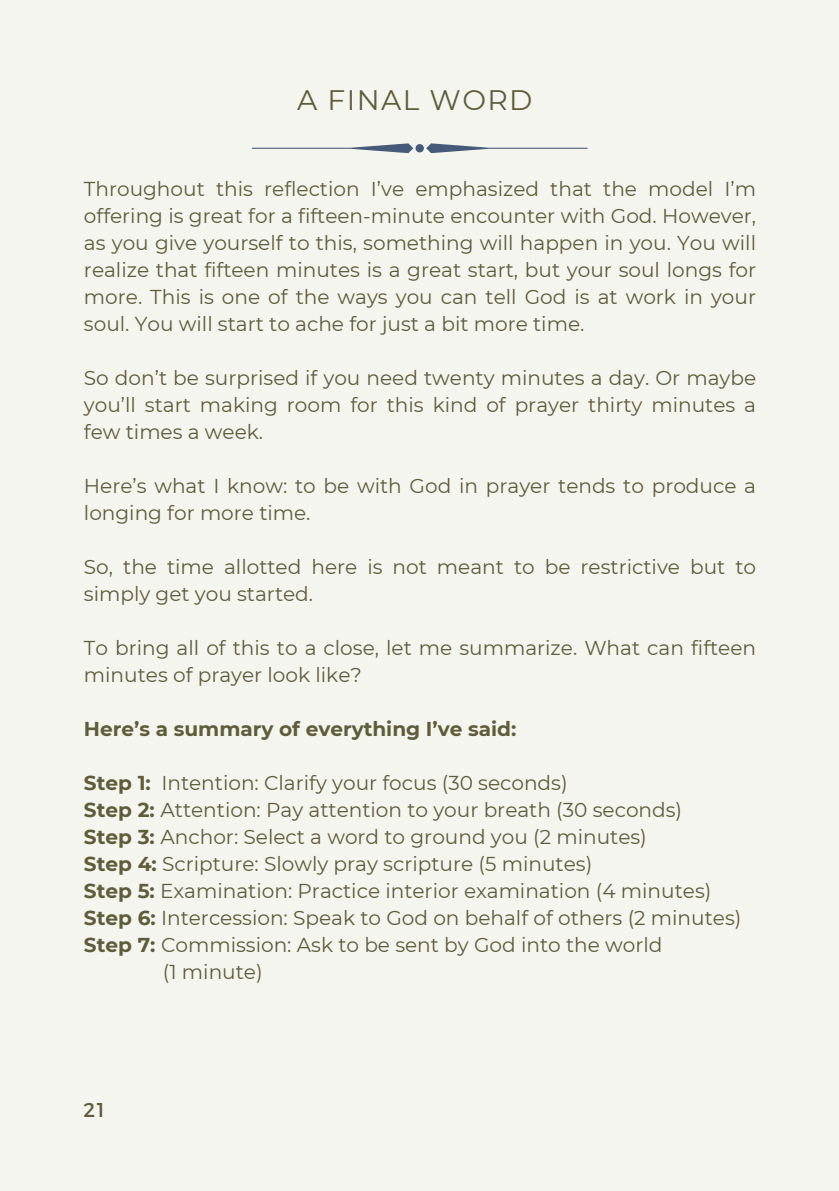
<style>
.page{position:relative;width:839px;height:1191px;background:#fff}
.page>*{position:absolute;margin:0;border:0;box-sizing:border-box;transform-origin:0 0}
.t1{font:28.2px "Montserrat";letter-spacing:.05em;color:#5f5c39}
.t2{font:20px/27px "Montserrat";color:#5f5c39}
.t3{font:700 20px "Montserrat";color:#5f5c39}
.s1{font-weight:700}
</style>
<div class="page">
<div style="left:0;top:0;width:838px;height:1191px;background:#f5f5ef"></div>
<svg style="left:252px;top:143px;width:335px;height:10px"></svg>
<p class="t1" style="left:297px;top:83px;width:237px">A FINAL WORD</p>
<p class="t2" style="left:84px;top:176px;width:673px;text-align:justify">Throughout this reflection I’ve emphasized that the model I’m offering is great for a fifteen-minute encounter with God. However, as you give yourself to this, something will happen in you. You will realize that fifteen minutes is a great start, but your soul longs for more. This is one of the ways you can tell God is at work in your soul. You will start to ache for just a bit more time.</p>
<p class="t2" style="left:84px;top:365px;width:673px;text-align:justify">So don’t be surprised if you need twenty minutes a day. Or maybe you’ll start making room for this kind of prayer thirty minutes a few times a week.</p>
<p class="t2" style="left:84px;top:473px;width:673px">Here’s what I know: to be with God in prayer tends to produce a longing for more time.</p>
<p class="t2" style="left:84px;top:554px;width:673px">So, the time allotted here is not meant to be restrictive but to simply get you started.</p>
<p class="t2" style="left:84px;top:635px;width:673px">To bring all of this to a close, let me summarize. What can fifteen minutes of prayer look like?</p>
<p class="t3" style="left:84px;top:717px;width:434px">Here’s a summary of everything I’ve said:</p>
<h2 class="t2" style="left:84px;top:770px;width:485px"><span class="s1">Step 1:</span> Intention: Clarify your focus (30 seconds)</h2>
<p class="t2" style="left:84px;top:797px;width:599px"><span class="s1">Step 2:</span> Attention: Pay attention to your breath (30 seconds)</p>
<p class="t2" style="left:84px;top:824px;width:564px"><span class="s1">Step 3:</span> Anchor: Select a word to ground you (2 minutes)</p>
<p class="t2" style="left:84px;top:851px;width:510px"><span class="s1">Step 4:</span> Scripture: Slowly pray scripture (5 minutes)</p>
<p class="t2" style="left:84px;top:878px;width:629px"><span class="s1">Step 5:</span> Examination: Practice interior examination (4 minutes)</p>
<p class="t2" style="left:84px;top:905px;width:659px"><span class="s1">Step 6:</span> Intercession: Speak to God on behalf of others (2 minutes)</p>
<p class="t2" style="left:84px;top:932px;width:580px"><span class="s1">Step 7:</span> Commission: Ask to be sent by God into the world</p>
<p class="t2" style="left:163px;top:959px;width:101px">(1 minute)</p>
<h1 class="t2" style="left:83px;top:1095px;width:23px">21</h1>
</div>
